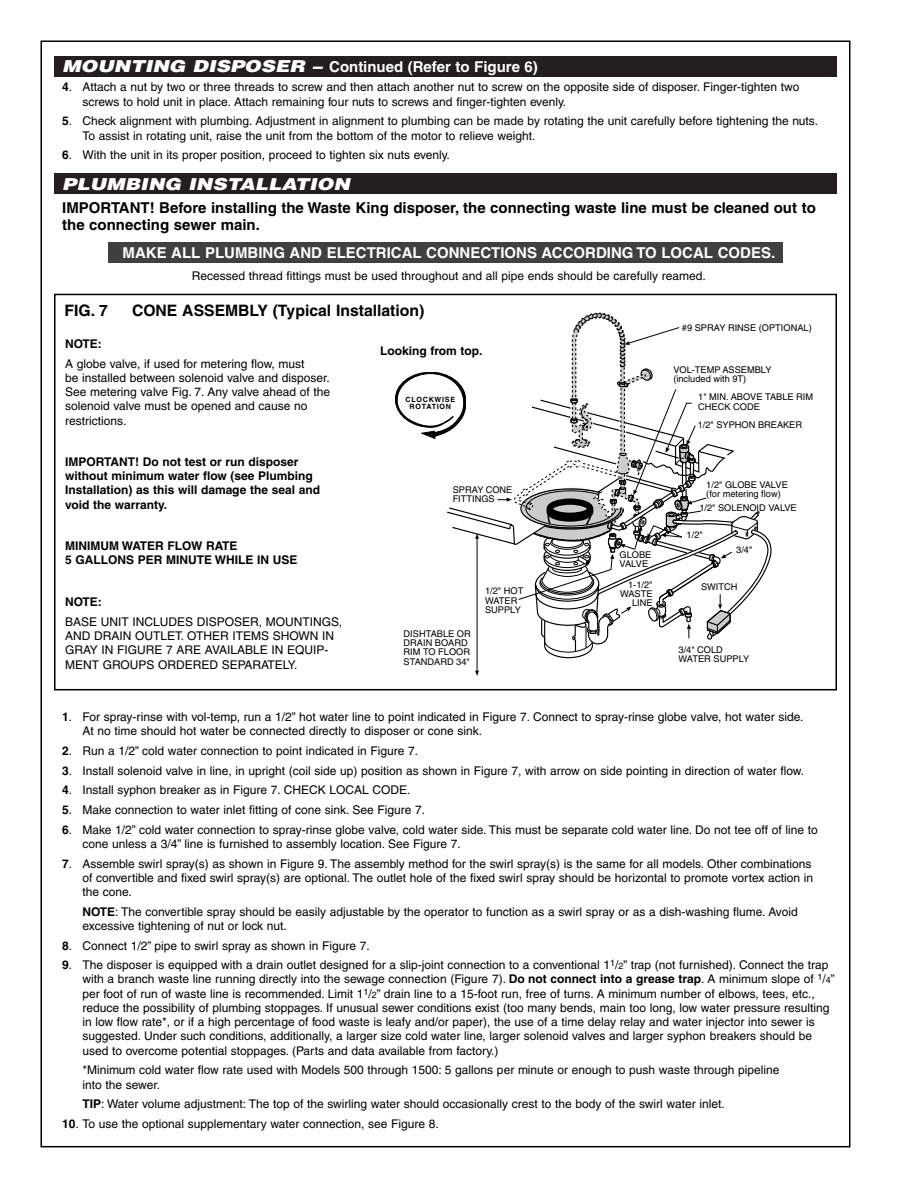
<style>
.page{position:relative;width:918px;height:1188px;background:#fff}
.page>*{position:absolute;margin:0;border:0;box-sizing:border-box;transform-origin:0 0}
.t1{font:italic 900 16.5px "Helvetica";color:#fff;scale:1.2 1}
.t2{font:700 15.75px "Helvetica";color:#000}
.t3{font:700 15px/17.2px "Helvetica";color:#000}
.t4{font:700 15px "Helvetica";color:#fff}
.t5{font:12px/14.2px "Helvetica";color:#000}
.t6{font:700 12px/14.2px "Helvetica";color:#000}
.t7{font:9.3px/9.1px "Helvetica";color:#000}
.t8{font:700 7.2px/7.2px "Helvetica";letter-spacing:.1em;color:#000;text-align:center}
.s1{font-weight:900;font-style:italic;font-size:16.5px}
.s2{font-weight:700}
.s3{font-size:9px}
</style>
<div class="page">
<div style="left:54px;top:173px;width:783px;height:21px;background:#231f20"></div>
<div style="left:54px;top:56px;width:783px;height:21px;background:#231f20"></div>
<div style="left:108px;top:242px;width:675px;height:20px;background:#404040"></div>
<div style="left:54px;top:294px;width:783px;height:396px;border:2px solid #000"></div>
<hr style="left:477px;top:538px;width:1px;height:133px;background:#000">
<svg style="left:475px;top:671px;width:4px;height:5px"></svg>
<svg style="left:395px;top:313px;width:377px;height:346px"></svg>
<p class="t4" style="left:62px;top:61px;width:477px"><span class="s1">MOUNTING DISPOSER –</span> Continued (Refer to Figure 6)</p>
<p class="t5" style="left:82px;top:81px;width:719px;text-indent:-20px"><span class="s2">4</span>. Attach a nut by two or three threads to screw and then attach another nut to screw on the opposite side of disposer. Finger-tighten two screws to hold unit in place. Attach remaining four nuts to screws and finger-tighten evenly.</p>
<p class="t5" style="left:82px;top:115px;width:737px;text-indent:-20px"><span class="s2">5</span>. Check alignment with plumbing. Adjustment in alignment to plumbing can be made by rotating the unit carefully before tightening the nuts.<br>To assist in rotating unit, raise the unit from the bottom of the motor to relieve weight.</p>
<p class="t5" style="left:62px;top:149px;width:389px"><span class="s2">6</span>. With the unit in its proper position, proceed to tighten six nuts evenly.</p>
<h1 class="t1" style="left:62px;top:178px;width:241px">PLUMBING INSTALLATION</h1>
<p class="t3" style="left:62px;top:200px;width:755px">IMPORTANT! Before installing the Waste King disposer, the connecting waste line must be cleaned out to the connecting sewer main.</p>
<p class="t4" style="left:123px;top:247px;width:654px">MAKE ALL PLUMBING AND ELECTRICAL CONNECTIONS ACCORDING TO LOCAL CODES.</p>
<p class="t5" style="left:192px;top:270px;width:516px">Recessed thread fittings must be used throughout and all pipe ends should be carefully reamed.</p>
<h2 class="t2" style="left:64px;top:305px;width:45px">FIG. 7</h2>
<h2 class="t2" style="left:132px;top:305px;width:294px">CONE ASSEMBLY (Typical Installation)</h2>
<p class="t6" style="left:65px;top:338px;width:38px">NOTE:</p>
<p class="t5" style="left:65px;top:358px;width:267px">A globe valve, if used for metering flow, must<br>be installed between solenoid valve and disposer.<br>See metering valve Fig. 7. Any valve ahead of the solenoid valve must be opened and cause no restrictions.</p>
<p class="t6" style="left:65px;top:456px;width:256px">IMPORTANT! Do not test or run disposer without minimum water flow (see Plumbing Installation) as this will damage the seal and void the warranty.</p>
<p class="t6" style="left:65px;top:540px;width:234px">MINIMUM WATER FLOW RATE<br>5 GALLONS PER MINUTE WHILE IN USE</p>
<p class="t6" style="left:65px;top:596px;width:38px">NOTE:</p>
<p class="t5" style="left:65px;top:616px;width:279px">BASE UNIT INCLUDES DISPOSER, MOUNTINGS, AND DRAIN OUTLET. OTHER ITEMS SHOWN IN GRAY IN FIGURE 7 ARE AVAILABLE IN EQUIP-MENT GROUPS ORDERED SEPARATELY.</p>
<p class="t6" style="left:380px;top:345px;width:104px">Looking from top.</p>
<p class="t8" style="left:405px;top:396px;width:51px">CLOCKWISE<br>ROTATION</p>
<p class="t7" style="left:453px;top:486px;width:61px">SPRAY CONE<br>FITTINGS</p>
<p class="t7" style="left:485px;top:587px;width:40px">1/2" HOT<br>WATER<br>SUPPLY</p>
<p class="t7" style="left:404px;top:630px;width:69px">DISHTABLE OR<br>DRAIN BOARD<br>RIM TO FLOOR<br>STANDARD 34"</p>
<p class="t7" style="left:620px;top:551px;width:33px">GLOBE<br>VALVE</p>
<p class="t7" style="left:620px;top:581px;width:34px;text-align:right">1-1/2"<br>WASTE<br>LINE</p>
<p class="t7" style="left:682px;top:324px;width:131px">#9 SPRAY RINSE (OPTIONAL)</p>
<p class="t7" style="left:673px;top:366px;width:100px">VOL-TEMP ASSEMBLY (included with 9T)</p>
<p class="t7" style="left:698px;top:393px;width:116px">1" MIN. ABOVE TABLE RIM<br>CHECK CODE</p>
<p class="t7" style="left:698px;top:421px;width:106px">1/2" SYPHON BREAKER</p>
<p class="t7" style="left:706px;top:481px;width:83px">1/2" GLOBE VALVE (for metering flow)</p>
<p class="t7" style="left:699px;top:504px;width:99px">1/2" SOLENOID VALVE</p>
<p class="t7" style="left:736px;top:547px;width:18px">3/4"</p>
<p class="t7" style="left:701px;top:583px;width:38px">SWITCH</p>
<p class="t7" style="left:687px;top:531px;width:18px">1/2"</p>
<p class="t7" style="left:679px;top:646px;width:72px">3/4" COLD<br>WATER SUPPLY</p>
<p class="t5" style="left:82px;top:711px;width:723px;text-indent:-20px"><span class="s2">1</span>. For spray-rinse with vol-temp, run a 1/2” hot water line to point indicated in Figure 7. Connect to spray-rinse globe valve, hot water side.<br>At no time should hot water be connected directly to disposer or cone sink.</p>
<p class="t5" style="left:62px;top:745px;width:357px"><span class="s2">2</span>. Run a 1/2” cold water connection to point indicated in Figure 7.</p>
<p class="t5" style="left:62px;top:764px;width:743px"><span class="s2">3</span>. Install solenoid valve in line, in upright (coil side up) position as shown in Figure 7, with arrow on side pointing in direction of water flow.</p>
<p class="t5" style="left:62px;top:784px;width:350px"><span class="s2">4</span>. Install syphon breaker as in Figure 7. CHECK LOCAL CODE.</p>
<p class="t5" style="left:62px;top:804px;width:364px"><span class="s2">5</span>. Make connection to water inlet fitting of cone sink. See Figure 7.</p>
<p class="t5" style="left:82px;top:823px;width:737px;text-indent:-20px"><span class="s2">6</span>. Make 1/2” cold water connection to spray-rinse globe valve, cold water side. This must be separate cold water line. Do not tee off of line to cone unless a 3/4” line is furnished to assembly location. See Figure 7.</p>
<p class="t5" style="left:82px;top:857px;width:732px;text-indent:-20px"><span class="s2">7</span>. Assemble swirl spray(s) as shown in Figure 9. The assembly method for the swirl spray(s) is the same for all models. Other combinations of convertible and fixed swirl spray(s) are optional. The outlet hole of the fixed swirl spray should be horizontal to promote vortex action in the cone.</p>
<p class="t5" style="left:82px;top:905px;width:717px"><span class="s2">NOTE</span>: The convertible spray should be easily adjustable by the operator to function as a swirl spray or as a dish-washing flume. Avoid excessive tightening of nut or lock nut.</p>
<p class="t5" style="left:62px;top:939px;width:309px"><span class="s2">8</span>. Connect 1/2” pipe to swirl spray as shown in Figure 7.</p>
<p class="t5" style="left:82px;top:959px;width:754px;text-indent:-20px"><span class="s2">9</span>. The disposer is equipped with a drain outlet designed for a slip-joint connection to a conventional 1<sup>1</sup>/<span class="s3">2</span>” trap (not furnished). Connect the trap with a branch waste line running directly into the sewage connection (Figure 7). <span class="s2">Do not connect into a grease trap</span>. A minimum slope of <sup>1</sup>/<span class="s3">4</span>” per foot of run of waste line is recommended. Limit 1<sup>1</sup>/<span class="s3">2</span>” drain line to a 15-foot run, free of turns. A minimum number of elbows, tees, etc., reduce the possibility of plumbing stoppages. If unusual sewer conditions exist (too many bends, main too long, low water pressure resulting in low flow rate*, or if a high percentage of food waste is leafy and/or paper), the use of a time delay relay and water injector into sewer is suggested. Under such conditions, additionally, a larger size cold water line, larger solenoid valves and larger syphon breakers should be used to overcome potential stoppages. (Parts and data available from factory.)</p>
<p class="t5" style="left:82px;top:1064px;width:699px">*Minimum cold water flow rate used with Models 500 through 1500: 5 gallons per minute or enough to push waste through pipeline into the sewer.</p>
<p class="t5" style="left:82px;top:1098px;width:644px"><span class="s2">TIP</span>: Water volume adjustment: The top of the swirling water should occasionally crest to the body of the swirl water inlet.</p>
<p class="t5" style="left:62px;top:1118px;width:378px"><span class="s2">10</span>. To use the optional supplementary water connection, see Figure 8.</p>
</div>
